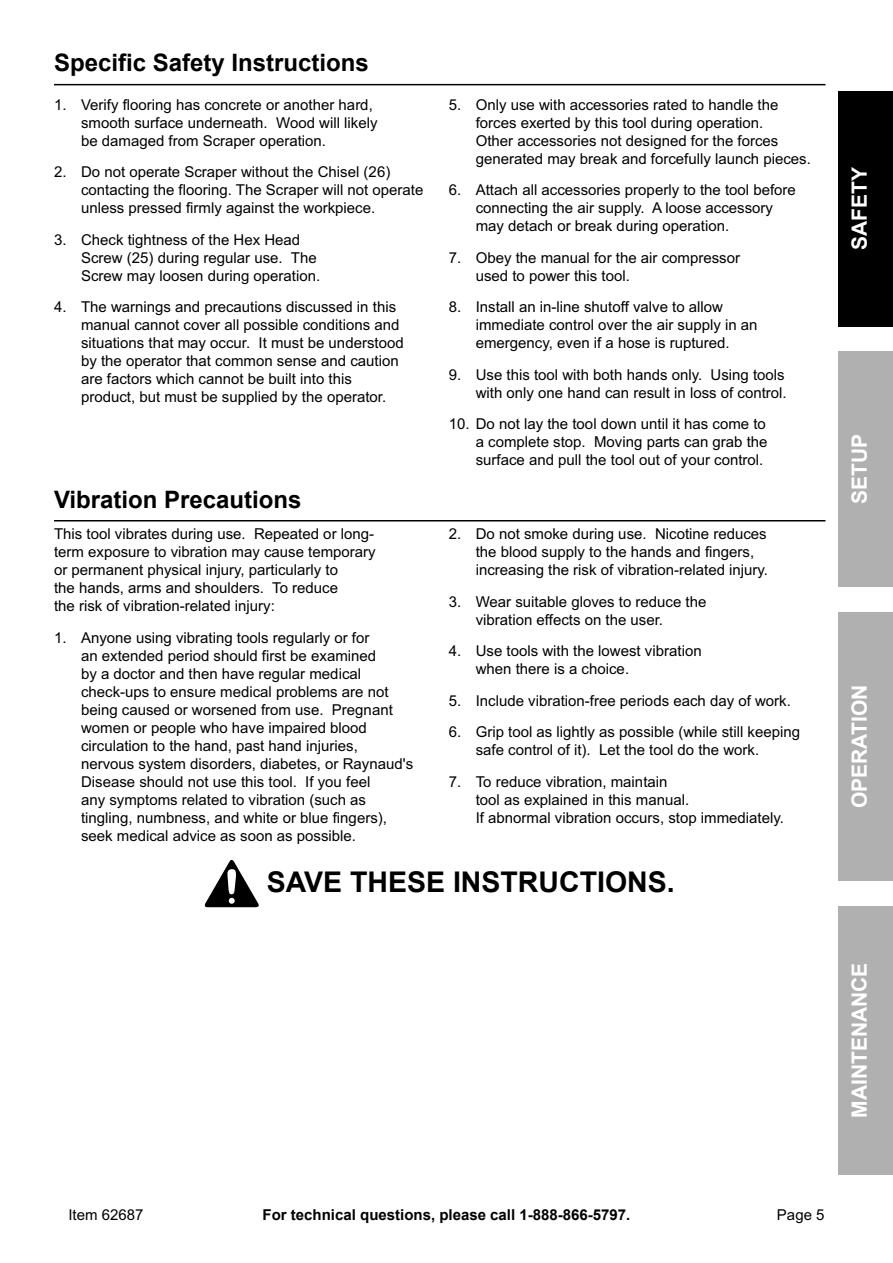
<style>
.page{position:relative;width:893px;height:1263px;background:#fff}
.page>*{position:absolute;margin:0;border:0;box-sizing:border-box;transform-origin:0 0}
.t1{font:700 28.5px "Arial";color:#000}
.Subheading{font:700 24px "Arial";color:#000}
.t2{font:700 21px "Arial";color:#fff}
.Paragraph{font:15px/18px "Arial";color:#000}
.t3{font:700 15px "Arial";color:#000}
</style>
<div class="page">
<div style="left:839px;top:91px;width:54px;height:236px;background:#000"></div>
<div style="left:839px;top:612px;width:54px;height:269px;background:#b0b0b0"></div>
<div style="left:839px;top:906px;width:54px;height:269px;background:#b0b0b0"></div>
<div style="left:839px;top:352px;width:54px;height:235px;background:#b0b0b0"></div>
<hr style="left:54px;top:84px;width:771px;height:1px;background:#000">
<hr style="left:54px;top:520px;width:771px;height:1px;background:#000">
<svg style="left:204px;top:859px;width:55px;height:48px"></svg>
<p class="Subheading" style="left:54px;top:47px;width:316px">Specific Safety Instructions</p>
<p class="Paragraph" style="left:81px;top:96px;width:298px;text-indent:-27px">1. Verify flooring has concrete or another hard, smooth surface underneath. Wood will likely be damaged from Scraper operation.</p>
<p class="Paragraph" style="left:81px;top:163px;width:344px;text-indent:-27px">2. Do not operate Scraper without the Chisel (26) contacting the flooring. The Scraper will not operate unless pressed firmly against the workpiece.</p>
<p class="Paragraph" style="left:81px;top:231px;width:241px;text-indent:-27px">3. Check tightness of the Hex Head<br>Screw (25) during regular use. The<br>Screw may loosen during operation.</p>
<p class="Paragraph" style="left:81px;top:298px;width:324px;text-indent:-27px">4. The warnings and precautions discussed in this manual cannot cover all possible conditions and situations that may occur. It must be understood by the operator that common sense and caution are factors which cannot be built into this product, but must be supplied by the operator.</p>
<p class="Subheading" style="left:54px;top:483px;width:249px">Vibration Precautions</p>
<p class="Paragraph" style="left:54px;top:525px;width:323px">This tool vibrates during use. Repeated or long&shy;term exposure to vibration may cause temporary or permanent physical injury, particularly to<br>the hands, arms and shoulders. To reduce<br>the risk of vibration-related injury:</p>
<p class="Paragraph" style="left:81px;top:628px;width:334px;text-indent:-27px">1. Anyone using vibrating tools regularly or for<br>an extended period should first be examined<br>by a doctor and then have regular medical check-ups to ensure medical problems are not being caused or worsened from use. Pregnant women or people who have impaired blood circulation to the hand, past hand injuries, nervous system disorders, diabetes, or Raynaud's Disease should not use this tool. If you feel<br>any symptoms related to vibration (such as tingling, numbness, and white or blue fingers), seek medical advice as soon as possible.</p>
<p class="Paragraph" style="left:476px;top:96px;width:337px;text-indent:-27px">5. Only use with accessories rated to handle the forces exerted by this tool during operation.<br>Other accessories not designed for the forces generated may break and forcefully launch pieces.</p>
<p class="Paragraph" style="left:476px;top:181px;width:322px;text-indent:-27px">6. Attach all accessories properly to the tool before connecting the air supply. A loose accessory may detach or break during operation.</p>
<p class="Paragraph" style="left:476px;top:249px;width:266px;text-indent:-27px">7. Obey the manual for the air compressor used to power this tool.</p>
<p class="Paragraph" style="left:476px;top:298px;width:283px;text-indent:-27px">8. Install an in-line shutoff valve to allow immediate control over the air supply in an emergency, even if a hose is ruptured.</p>
<p class="Paragraph" style="left:449px;top:366px;width:339px;text-align:right">9. Use this tool with both hands only. Using tools with only one hand can result in loss of control.</p>
<p class="Paragraph" style="left:476px;top:415px;width:293px;text-align:justify;text-indent:-27px">10. Do not lay the tool down until it has come to a complete stop. Moving parts can grab the surface and pull the tool out of your control.</p>
<p class="Paragraph" style="left:476px;top:525px;width:294px;text-indent:-27px">2. Do not smoke during use. Nicotine reduces the blood supply to the hands and fingers, increasing the risk of vibration-related injury.</p>
<p class="Paragraph" style="left:476px;top:592px;width:232px;text-indent:-27px">3. Wear suitable gloves to reduce the vibration effects on the user.</p>
<p class="Paragraph" style="left:476px;top:642px;width:227px;text-indent:-27px">4. Use tools with the lowest vibration when there is a choice.</p>
<p class="Paragraph" style="left:449px;top:691px;width:344px">5. Include vibration-free periods each day of work.</p>
<p class="Paragraph" style="left:476px;top:723px;width:326px;text-indent:-27px">6. Grip tool as lightly as possible (while still keeping safe control of it). Let the tool do the work.</p>
<p class="Paragraph" style="left:476px;top:772px;width:310px;text-indent:-27px">7. To reduce vibration, maintain<br>tool as explained in this manual.<br>If abnormal vibration occurs, stop immediately.</p>
<p class="t1" style="left:267px;top:863px;width:410px">SAVE THESE INSTRUCTIONS.</p>
<h3 class="t2" style="left:846px;top:250px;width:84px;rotate:-90deg">Safety</h3>
<h3 class="t2" style="left:846px;top:504px;width:72px;rotate:-90deg">Setup</h3>
<h3 class="t2" style="left:846px;top:808px;width:122px;rotate:-90deg">Operation</h3>
<h3 class="t2" style="left:846px;top:1118px;width:154px;rotate:-90deg">Maintenance</h3>
<p class="Paragraph" style="left:68px;top:1206px;width:77px">Item 62687</p>
<p class="t3" style="left:263px;top:1205px;width:369px">For technical questions, please call 1-888-866-5797.</p>
<p class="Paragraph" style="left:777px;top:1206px;width:49px">Page 5</p>
</div>
